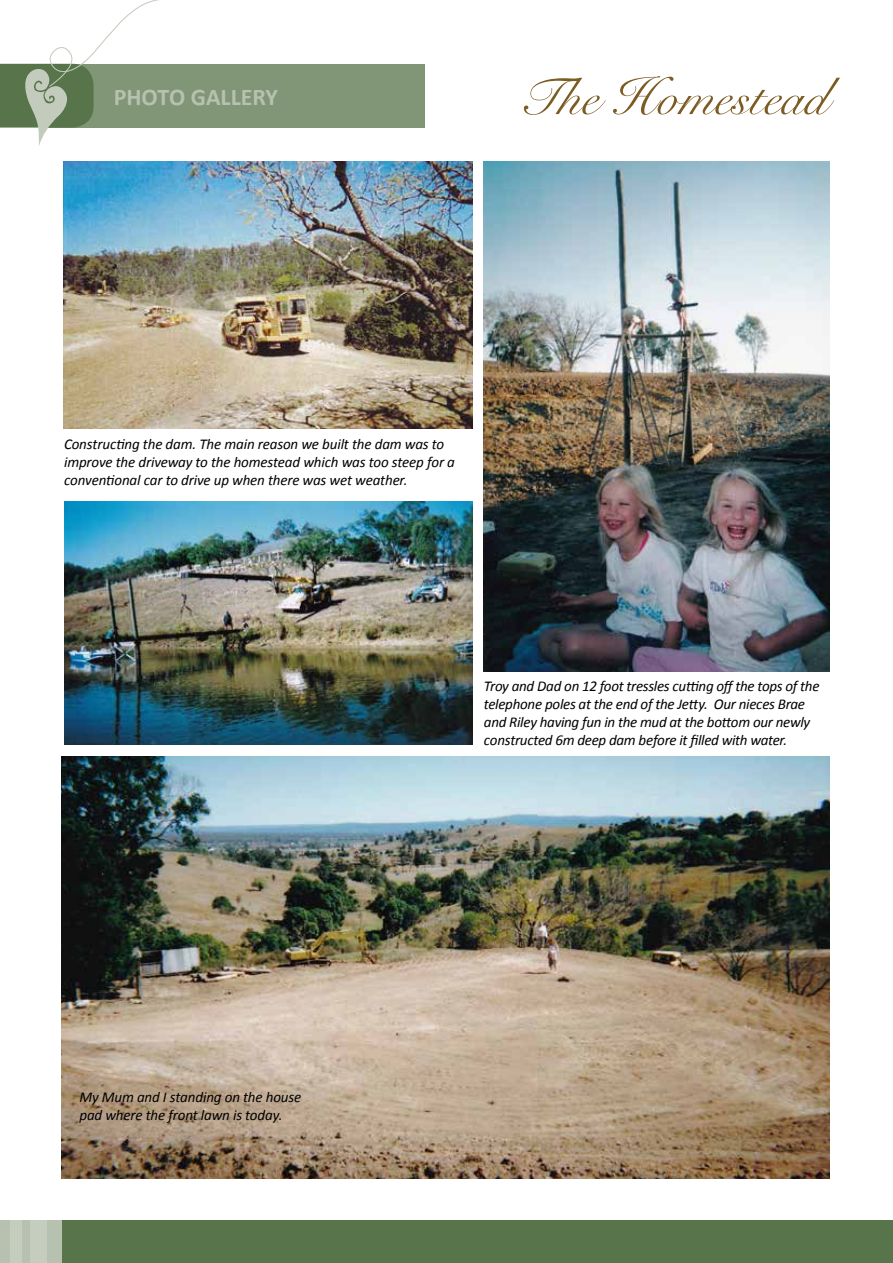
<style>
.page{position:relative;width:893px;height:1263px;background:#fff}
.page>*{position:absolute;margin:0;border:0;box-sizing:border-box;transform-origin:0 0}
.t1{font:52.5px "Snell Roundhand";letter-spacing:-.005em;color:#7c5c23}
.t2{font:700 24px "Calibri";letter-spacing:-.005em;color:#b7c1b0}
.t3{font:italic 15px/18px "Calibri";letter-spacing:-.015em;color:#000}
</style>
<div class="page">
<div style="left:62px;top:1220px;width:831px;height:43px;background:#57744b"></div>
<div style="left:0;top:1220px;width:62px;height:43px;background:#b7c1b0"></div>
<div style="left:11px;top:1220px;width:11px;height:43px;background:#c5cdbf"></div>
<div style="left:30px;top:1220px;width:17px;height:43px;background:#c5cdbf"></div>
<div style="left:45px;top:64px;width:380px;height:64px;background:#809677"></div>
<img style="left:64px;top:162px;width:408px;height:266px">
<img style="left:484px;top:162px;width:345px;height:510px">
<img style="left:62px;top:757px;width:767px;height:422px">
<svg style="left:0;top:0;width:159px;height:146px"></svg>
<img style="left:64px;top:502px;width:408px;height:242px">
<h2 class="t2" style="left:114px;top:82px;width:166px">PHOTO GALLERY</h2>
<h1 class="t1" style="left:518px;top:67px;width:311px">The Homestead</h1>
<p class="t3" style="left:64px;top:435px;width:392px">Constructing the dam. The main reason we built the dam was to improve the driveway to the homestead which was too steep for a conventional car to drive up when there was wet weather.</p>
<p class="t3" style="left:484px;top:676px;width:337px">Troy and Dad on 12 foot tressles cutting off the tops of the telephone poles at the end of the Jetty. Our nieces Brae and Riley having fun in the mud at the bottom our newly constructed 6m deep dam before it filled with water.</p>
<p class="t3" style="left:79px;top:1087px;width:223px">My Mum and I standing on the house pad where the front lawn is today.</p>
</div>
